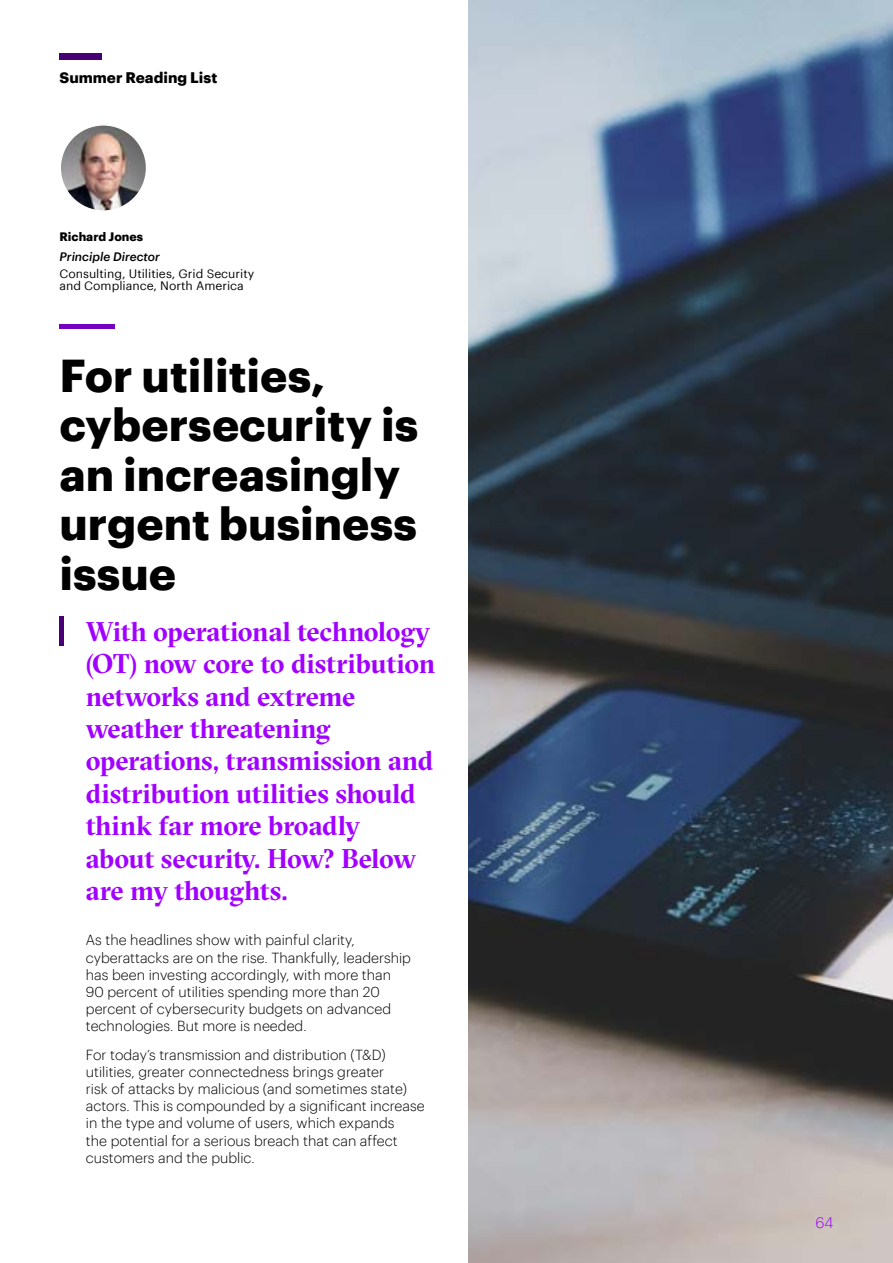
<style>
.page{position:relative;width:893px;height:1263px;background:#fff}
.page>*{position:absolute;margin:0;border:0;box-sizing:border-box;transform-origin:0 0}
.t1{font:700 45px/49.5px "Graphik";color:#000}
.t2{font:700 27px/32.4px "GT Sectra Fine";letter-spacing:-.01em;color:#a100ff}
.t3{font:700 15px "Graphik";color:#000}
.t4{font:300 15px "Graphik";color:#a100ff}
.t5{font:300 14.25px/17.1px "Graphik";color:#000}
.t6{font:12px/12px "Graphik";color:#000}
.t7{font:italic 500 12px "Graphik";color:#000}
.t8{font:700 12px "Graphik";color:#000}
</style>
<div class="page">
<div style="left:60px;top:53px;width:42px;height:7px;background:#460073"></div>
<img style="left:468px;top:0;width:425px;height:1263px">
<img style="left:60px;top:125px;width:87px;height:86px;border-radius:43px">
<div style="left:60px;top:124px;width:87px;height:88px;border:2px solid #fff;border-radius:50%"></div>
<hr style="left:60px;top:325px;width:55px;height:4px;background:#7500c0">
<hr style="left:60px;top:616px;width:4px;height:29px;background:#460073">
<p class="t3" style="left:60px;top:65px;width:159px">Summer Reading List</p>
<p class="t8" style="left:60px;top:227px;width:85px">Richard Jones</p>
<p class="t7" style="left:60px;top:248px;width:102px">Principle Director</p>
<p class="t6" style="left:60px;top:267px;width:196px">Consulting, Utilities, Grid Security and Compliance, North America</p>
<h1 class="t1" style="left:60px;top:346px;width:360px">For utilities, cybersecurity is an increasingly urgent business issue</h1>
<h2 class="t2" style="left:86px;top:615px;width:351px">With operational technology (OT) now core to distribution networks and extreme weather threatening operations, transmission and distribution utilities should think far more broadly about security. How? Below are my thoughts.</h2>
<p class="t5" style="left:86px;top:930px;width:327px">As the headlines show with painful clarity, cyberattacks are on the rise. Thankfully, leadership has been investing accordingly, with more than 90 percent of utilities spending more than 20 percent of cybersecurity budgets on advanced technologies. But more is needed.</p>
<p class="t5" style="left:86px;top:1045px;width:340px">For today’s transmission and distribution (T&amp;D) utilities, greater connectedness brings greater<br>risk of attacks by malicious (and sometimes state) actors. This is compounded by a significant increase in the type and volume of users, which expands<br>the potential for a serious breach that can affect customers and the public.</p>
<p class="t4" style="left:815px;top:1211px;width:19px">64</p>
</div>
